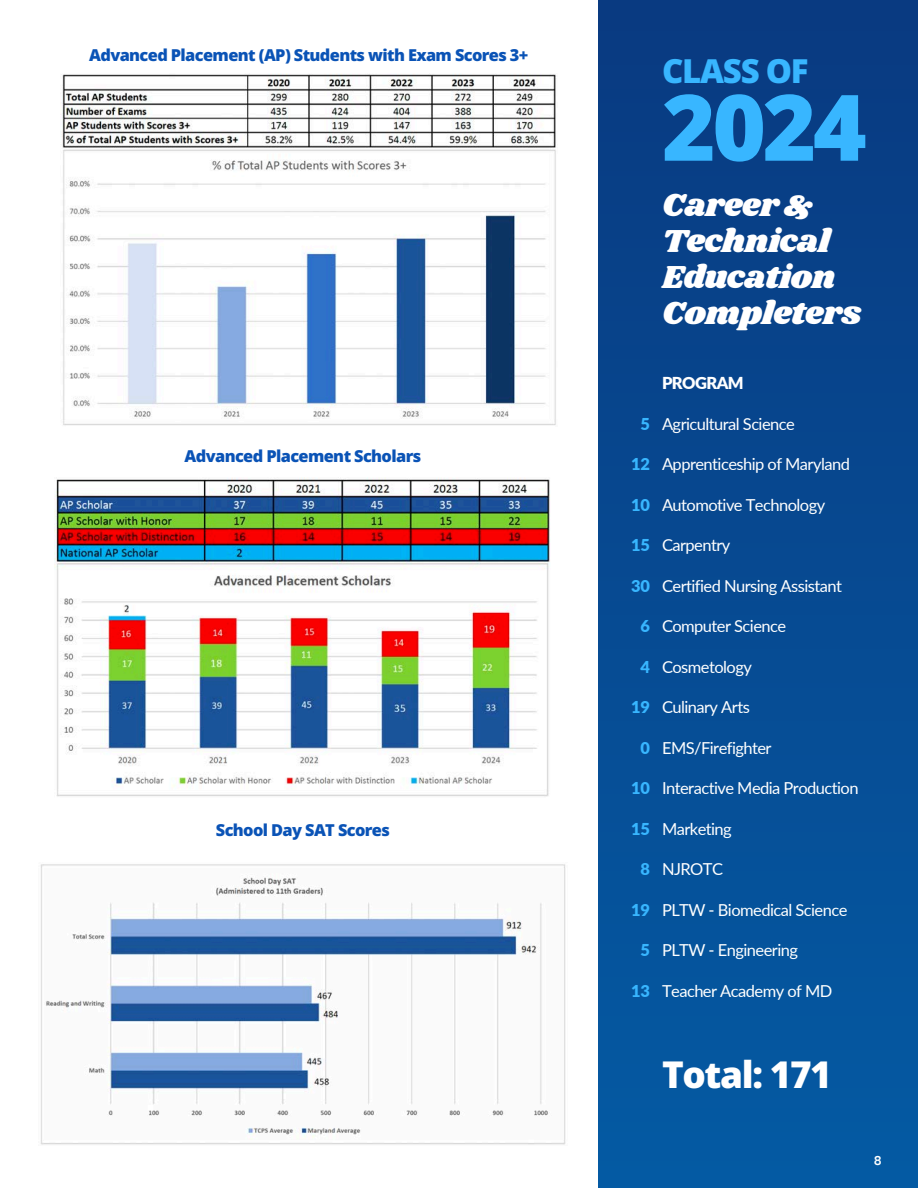
<style>
.page{position:relative;width:918px;height:1188px;background:#fff}
.page>*{position:absolute;margin:0;border:0;box-sizing:border-box;transform-origin:0 0}
.t1{font:800 91.8px "Open Sans";color:#38b6ff}
.t2{font:800 36.9px "Open Sans";letter-spacing:-.035em;color:#fff}
.t3{font:33px/36px "Shrikhand";letter-spacing:-.015em;color:#fff}
.t4{font:800 33px "Open Sans";letter-spacing:-.035em;color:#38b6ff}
.t5{font:16.5px "Lato";letter-spacing:-.035em;color:#fff}
.t6{font:900 16.5px "Lato";letter-spacing:-.035em;color:#fff}
.t7{font:800 16.35px "Open Sans";letter-spacing:-.035em;color:#0a53b6}
.t8{font:900 16.35px "Lato";color:#38b6ff}
.t9{font:700 12.75px "DM Sans";color:#fff}
</style>
<div class="page">
<div style="left:598px;top:0;width:320px;height:1188px;background:linear-gradient(to bottom,#093a81,#045aa3)"></div>
<img style="left:55px;top:478px;width:495px;height:319px">
<img style="left:60px;top:73px;width:496px;height:353px">
<img style="left:40px;top:864px;width:526px;height:281px">
<p class="t7" style="left:89px;top:44px;width:441px">Advanced Placement (AP) Students with Exam Scores 3+</p>
<p class="t7" style="left:185px;top:445px;width:238px">Advanced Placement Scholars</p>
<p class="t7" style="left:216px;top:819px;width:176px">School Day SAT Scores</p>
<p class="t4" style="left:662px;top:48px;width:148px">CLASS OF</p>
<p class="t1" style="left:662px;top:63px;width:206px">2024</p>
<p class="t3" style="left:662px;top:188px;width:201px">Career &amp;<br>Technical<br>Education<br>Completers</p>
<p class="t8" style="left:641px;top:414px;width:11px">5</p>
<p class="t8" style="left:631px;top:454px;width:20px">12</p>
<p class="t8" style="left:631px;top:495px;width:20px">10</p>
<p class="t8" style="left:631px;top:535px;width:20px">15</p>
<p class="t8" style="left:631px;top:576px;width:20px">30</p>
<p class="t8" style="left:641px;top:616px;width:11px">6</p>
<p class="t8" style="left:641px;top:657px;width:11px">4</p>
<p class="t8" style="left:631px;top:697px;width:20px">19</p>
<p class="t8" style="left:641px;top:738px;width:11px">0</p>
<p class="t8" style="left:631px;top:778px;width:20px">10</p>
<p class="t8" style="left:631px;top:819px;width:20px">15</p>
<p class="t8" style="left:641px;top:859px;width:11px">8</p>
<p class="t8" style="left:631px;top:900px;width:20px">19</p>
<p class="t8" style="left:641px;top:940px;width:11px">5</p>
<p class="t8" style="left:631px;top:981px;width:20px">13</p>
<p class="t6" style="left:662px;top:373px;width:83px">PROGRAM</p>
<p class="t5" style="left:662px;top:413px;width:134px">Agricultural Science</p>
<p class="t5" style="left:662px;top:454px;width:189px">Apprenticeship of Maryland</p>
<p class="t5" style="left:662px;top:494px;width:165px">Automotive Technology</p>
<p class="t5" style="left:662px;top:535px;width:70px">Carpentry</p>
<p class="t5" style="left:662px;top:575px;width:181px">Certified Nursing Assistant</p>
<h6 class="t5" style="left:662px;top:616px;width:126px">Computer Science</h6>
<p class="t5" style="left:662px;top:656px;width:91px">Cosmetology</p>
<p class="t5" style="left:662px;top:697px;width:89px">Culinary Arts</p>
<p class="t5" style="left:662px;top:737px;width:111px">EMS/Firefighter</p>
<p class="t5" style="left:662px;top:778px;width:198px">Interactive Media Production</p>
<p class="t5" style="left:662px;top:818px;width:71px">Marketing</p>
<p class="t5" style="left:662px;top:859px;width:63px">NJROTC</p>
<p class="t5" style="left:662px;top:899px;width:187px">PLTW - Biomedical Science</p>
<p class="t5" style="left:662px;top:940px;width:137px">PLTW - Engineering</p>
<p class="t5" style="left:662px;top:980px;width:172px">Teacher Academy of MD</p>
<p class="t2" style="left:662px;top:1049px;width:171px">Total: 171</p>
<p class="t9" style="left:874px;top:1152px;width:9px">8</p>
</div>
